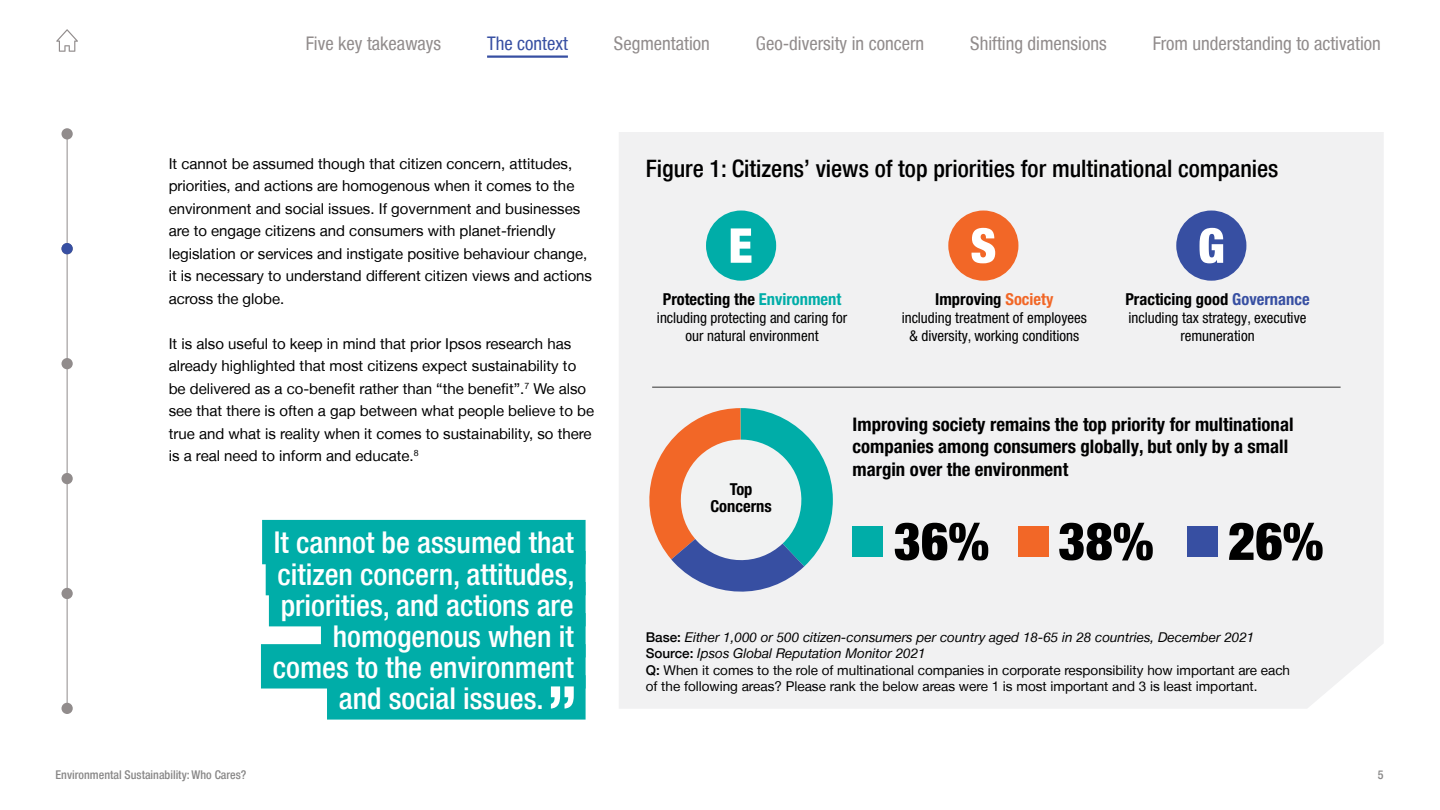
<style>
.page{position:relative;width:1440px;height:810px;background:#fff}
.page>*{position:absolute;margin:0;border:0;box-sizing:border-box;transform-origin:0 0}
.t1{font:900 condensed 52.5px "Helvetica Neue";color:#000}
.t2{font:500 condensed 30px "Helvetica Neue LT";color:#fff}
.t3{font:500 condensed 24px "Helvetica Neue LT";color:#000}
.t4{font:700 condensed 18.75px/22.5px "Helvetica Neue LT Pro";color:#000}
.t5{font:condensed 18.75px "Helvetica Neue LT";color:#918c8c}
.t6{font:condensed 18.75px "Helvetica Neue LT";color:#374fa2}
.t7{font:700 condensed 16.5px/16.5px "Helvetica Neue LT Pro";color:#000;text-align:center}
.t8{font:15px/22.5px "Helvetica Neue LT";color:#000}
.t9{font:condensed 15px/18px "Helvetica Neue LT Pro";color:#000;text-align:center}
.t10{font:13.5px/16.5px "Helvetica Neue LT";color:#000}
.t11{font:500 condensed 12px "Helvetica Neue LT";color:#888787}
.s1{color:#00ada8}
.s2{color:#f26727}
.s3{color:#374fa2}
.s4{font-weight:500}
.s5{font-style:italic}
</style>
<div class="page">
<div style="left:619px;top:132px;width:765px;height:577px;background:#f1f1f2"></div>
<div style="left:706px;top:211px;width:70px;height:70px;background:#00ada8;border-radius:50%"></div>
<svg style="left:731px;top:228px;width:20px;height:35px"></svg>
<div style="left:948px;top:211px;width:70px;height:70px;background:#f26727;border-radius:50%"></div>
<svg style="left:972px;top:228px;width:23px;height:35px"></svg>
<div style="left:1176px;top:211px;width:70px;height:70px;background:#374fa2;border-radius:50%"></div>
<svg style="left:1200px;top:228px;width:23px;height:35px"></svg>
<svg style="left:638px;top:408px;width:195px;height:193px"></svg>
<hr style="left:652px;top:387px;width:689px;height:1px;background:#333">
<div style="left:853px;top:526px;width:30px;height:30px;background:#00ada8"></div>
<div style="left:1018px;top:526px;width:31px;height:30px;background:#f26727"></div>
<div style="left:1187px;top:526px;width:31px;height:30px;background:#374fa2"></div>
<div style="left:262px;top:520px;width:324px;height:44px;background:#00ada8"></div>
<div style="left:266px;top:551px;width:320px;height:44px;background:#00ada8"></div>
<div style="left:269px;top:582px;width:317px;height:44px;background:#00ada8"></div>
<div style="left:321px;top:613px;width:265px;height:44px;background:#00ada8"></div>
<div style="left:261px;top:644px;width:325px;height:45px;background:#00ada8"></div>
<div style="left:327px;top:675px;width:259px;height:45px;background:#00ada8"></div>
<svg style="left:551px;top:686px;width:23px;height:23px"></svg>
<svg style="left:56px;top:29px;width:22px;height:23px"></svg>
<hr style="left:67px;top:134px;width:1px;height:580px;background:#918c8c">
<div style="left:62px;top:128px;width:11px;height:12px;background:#918c8c;border-radius:50%"></div>
<div style="left:62px;top:358px;width:11px;height:11px;background:#918c8c;border-radius:50%"></div>
<div style="left:62px;top:473px;width:11px;height:11px;background:#918c8c;border-radius:50%"></div>
<div style="left:62px;top:588px;width:11px;height:11px;background:#918c8c;border-radius:50%"></div>
<div style="left:62px;top:703px;width:11px;height:11px;background:#918c8c;border-radius:50%"></div>
<hr style="left:487px;top:55px;width:81px;height:3px;background:#374fa2">
<div style="left:62px;top:243px;width:11px;height:11px;background:#374fa2;border-radius:50%"></div>
<p class="t5" style="left:306px;top:33px;width:137px">Five key takeaways</p>
<p class="t6" style="left:487px;top:33px;width:82px">The context</p>
<p class="t5" style="left:614px;top:33px;width:97px">Segmentation</p>
<p class="t5" style="left:756px;top:33px;width:170px">Geo-diversity in concern</p>
<p class="t5" style="left:970px;top:33px;width:138px">Shifting dimensions</p>
<p class="t5" style="left:1153px;top:33px;width:230px">From understanding to activation</p>
<p class="t8" style="left:169px;top:152px;width:425px">It cannot be assumed though that citizen concern, attitudes, priorities, and actions are homogenous when it comes to the environment and social issues. If government and businesses are to engage citizens and consumers with planet-friendly legislation or services and instigate positive behaviour change, it is necessary to understand different citizen views and actions across the globe.</p>
<p class="t8" style="left:169px;top:332px;width:427px">It is also useful to keep in mind that prior Ipsos research has already highlighted that most citizens expect sustainability to be delivered as a co-benefit rather than “the benefit”.<sup>7</sup> We also see that there is often a gap between what people believe to be true and what is reality when it comes to sustainability, so there is a real need to inform and educate.<sup>8</sup></p>
<h2 class="t2" style="left:274px;top:525px;width:301px">It cannot be assumed that</h2>
<h2 class="t2" style="left:278px;top:556px;width:299px">citizen concern, attitudes,</h2>
<h2 class="t2" style="left:281px;top:587px;width:295px">priorities, and actions are</h2>
<h2 class="t2" style="left:333px;top:618px;width:242px">homogenous when it</h2>
<h2 class="t2" style="left:273px;top:649px;width:302px">comes to the environment</h2>
<h2 class="t2" style="left:339px;top:680px;width:206px">and social issues.</h2>
<h3 class="t3" style="left:646px;top:154px;width:634px">Figure 1: Citizens’ views of top priorities for multinational companies</h3>
<p class="t7" style="left:663px;top:291px;width:180px">Protecting the <span class="s1">Environment</span></p>
<p class="t9" style="left:657px;top:309px;width:192px">including protecting and caring for our natural environment</p>
<p class="t7" style="left:935px;top:291px;width:120px">Improving <span class="s2">Society</span></p>
<p class="t9" style="left:902px;top:309px;width:187px">including treatment of employees &amp; diversity, working conditions</p>
<p class="t7" style="left:1125px;top:291px;width:186px">Practicing good <span class="s3">Governance</span></p>
<p class="t9" style="left:1129px;top:309px;width:179px">including tax strategy, executive remuneration</p>
<p class="t7" style="left:710px;top:481px;width:63px">Top<br>Concerns</p>
<p class="t4" style="left:853px;top:413px;width:442px">Improving society remains the top priority for multinational companies among consumers globally, but only by a small margin over the environment</p>
<h1 class="t1" style="left:894px;top:498px;width:97px">36%</h1>
<h1 class="t1" style="left:1058px;top:498px;width:97px">38%</h1>
<h1 class="t1" style="left:1228px;top:498px;width:97px">26%</h1>
<p class="t10" style="left:646px;top:628px;width:646px"><span class="s4">Base:</span> <span class="s5">Either 1,000 or 500 citizen-consumers per country aged 18-65 in 28 countries, December 2021<br></span><span class="s4">Source:</span> <span class="s5">Ipsos Global Reputation Monitor 2021<br></span><span class="s4">Q:</span> When it comes to the role of multinational companies in corporate responsibility how important are each of the following areas? Please rank the below areas were 1 is most important and 3 is least important.</p>
<p class="t11" style="left:56px;top:768px;width:192px">Environmental Sustainability: Who Cares?</p>
<p class="t11" style="left:1378px;top:768px;width:7px">5</p>
</div>
